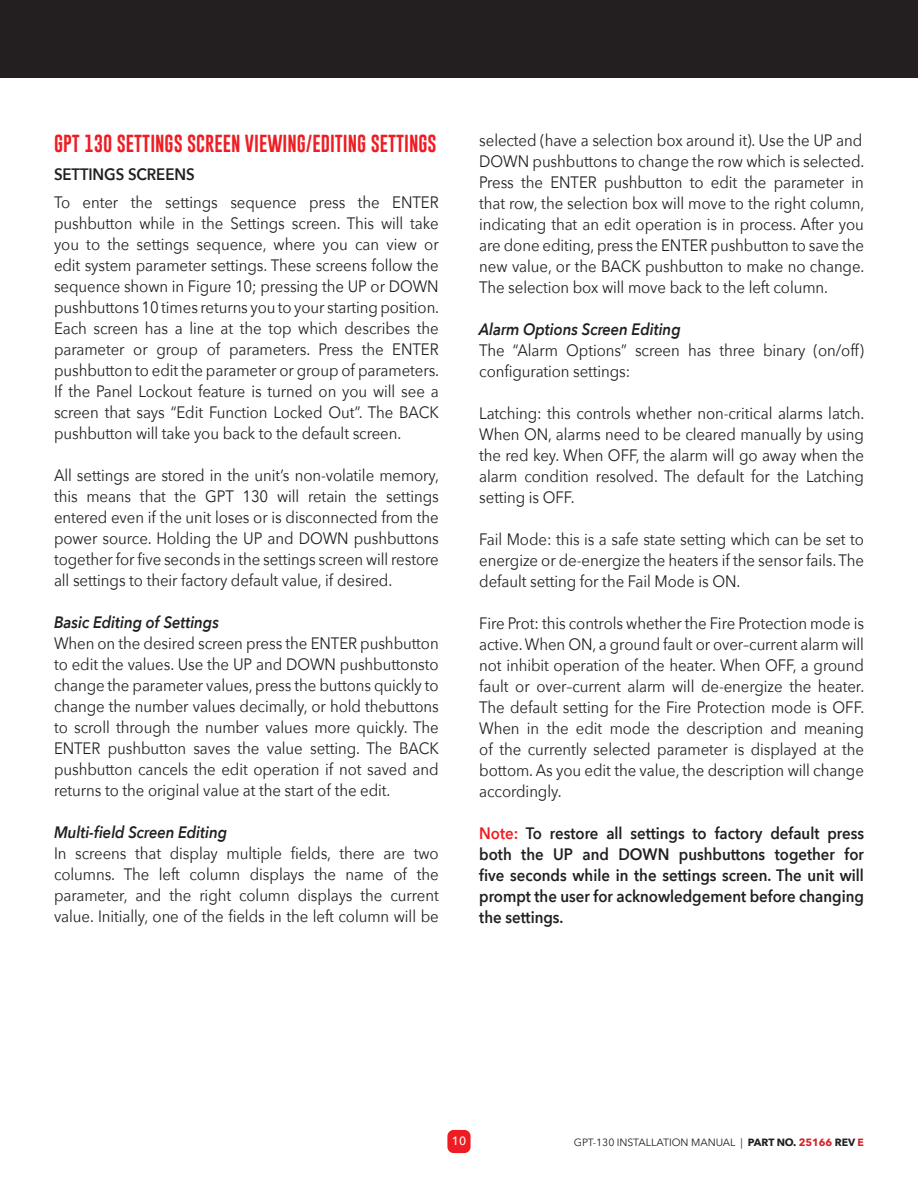
<style>
.page{position:relative;width:918px;height:1188px;background:#fff}
.page>*{position:absolute;margin:0;border:0;box-sizing:border-box;transform-origin:0 0}
.t1{font:18px "Gobold";color:#ee1d23}
.t2{font:16.5px/21px "Avenir Next";letter-spacing:-.005em;color:#231f20;text-align:justify;scale:.91 1}
.t3{font:600 16.5px/21px "Avenir Next";color:#231f20;text-align:justify;scale:.91 1}
.t4{font:italic 600 16.5px "Avenir Next";letter-spacing:-.005em;color:#231f20;scale:.91 1}
.t5{font:500 12px "Avenir Next";color:#fff}
.t6{font:10.5px "Avenir Next";letter-spacing:-.005em;color:#231f20}
.s1{color:#ee1d23}
.s2{font-weight:700}
.s3{font-weight:700;color:#d1232a}
</style>
<div class="page">
<div style="left:447px;top:1130px;width:24px;height:23px;background:#ee1d23;border-radius:6px"></div>
<div style="left:0;top:0;width:918px;height:78px;background:#231f20"></div>
<p class="t1" style="left:54px;top:132px;width:384px">GPT 130 SETTINGS SCREEN VIEWING/EDITING SETTINGS</p>
<p class="t3" style="left:54px;top:163px;width:156px">SETTINGS SCREENS</p>
<p class="t2" style="left:54px;top:191px;width:425px">To enter the settings sequence press the ENTER pushbutton while in the Settings screen. This will take you to the settings sequence, where you can view or edit system parameter settings. These screens follow the sequence shown in Figure 10; pressing the UP or DOWN pushbuttons 10 times returns you to your starting position.<br>Each screen has a line at the top which describes the parameter or group of parameters. Press the ENTER pushbutton to edit the parameter or group of parameters.<br>If the Panel Lockout feature is turned on you will see a screen that says “Edit Function Locked Out”. The BACK pushbutton will take you back to the default screen.</p>
<p class="t2" style="left:54px;top:464px;width:425px">All settings are stored in the unit’s non-volatile memory, this means that the GPT 130 will retain the settings entered even if the unit loses or is disconnected from the power source. Holding the UP and DOWN pushbuttons together for five seconds in the settings screen will restore all settings to their factory default value, if desired.</p>
<p class="t4" style="left:54px;top:608px;width:183px">Basic Editing of Settings</p>
<p class="t2" style="left:54px;top:632px;width:425px">When on the desired screen press the ENTER pushbutton to edit the values. Use the UP and DOWN pushbuttonsto change the parameter values, press the buttons quickly to change the number values decimally, or hold thebuttons to scroll through the number values more quickly. The ENTER pushbutton saves the value setting. The BACK pushbutton cancels the edit operation if not saved and returns to the original value at the start of the edit.</p>
<p class="t4" style="left:54px;top:818px;width:192px">Multi-field Screen Editing</p>
<p class="t2" style="left:54px;top:842px;width:424px">In screens that display multiple fields, there are two columns. The left column displays the name of the parameter, and the right column displays the current value. Initially, one of the fields in the left column will be</p>
<p class="t2" style="left:479px;top:129px;width:425px;text-align:left">selected (have a selection box around it). Use the UP and DOWN pushbuttons to change the row which is selected.<br>Press the ENTER pushbutton to edit the parameter in that row, the selection box will move to the right column, indicating that an edit operation is in process. After you are done editing, press the ENTER pushbutton to save the new value, or the BACK pushbutton to make no change.<br>The selection box will move back to the left column.</p>
<p class="t4" style="left:479px;top:315px;width:223px">Alarm Options Screen Editing</p>
<p class="t2" style="left:479px;top:339px;width:424px">The “Alarm Options” screen has three binary (on/off) configuration settings:</p>
<p class="t2" style="left:479px;top:402px;width:425px">Latching: this controls whether non-critical alarms latch.<br>When ON, alarms need to be cleared manually by using the red key. When OFF, the alarm will go away when the alarm condition resolved. The default for the Latching setting is OFF.</p>
<p class="t2" style="left:479px;top:528px;width:424px">Fail Mode: this is a safe state setting which can be set to energize or de-energize the heaters if the sensor fails. The default setting for the Fail Mode is ON.</p>
<p class="t2" style="left:479px;top:612px;width:425px">Fire Prot: this controls whether the Fire Protection mode is active. When ON, a ground fault or over–current alarm will not inhibit operation of the heater. When OFF, a ground fault or over–current alarm will de-energize the heater.<br>The default setting for the Fire Protection mode is OFF.<br>When in the edit mode the description and meaning of the currently selected parameter is displayed at the bottom. As you edit the value, the description will change accordingly.</p>
<p class="t3" style="left:479px;top:822px;width:424px"><span class="s1">Note:</span> To restore all settings to factory default press both the UP and DOWN pushbuttons together for five seconds while in the settings screen. The unit will prompt the user for acknowledgement before changing the settings.</p>
<p class="t5" style="left:452px;top:1131px;width:16px">10</p>
<p class="t6" style="left:574px;top:1133px;width:292px">GPT-130 INSTALLATION MANUAL | <span class="s2">PART NO.</span> <span class="s3">25166</span> <span class="s2">REV</span> <span class="s3">E</span></p>
</div>
